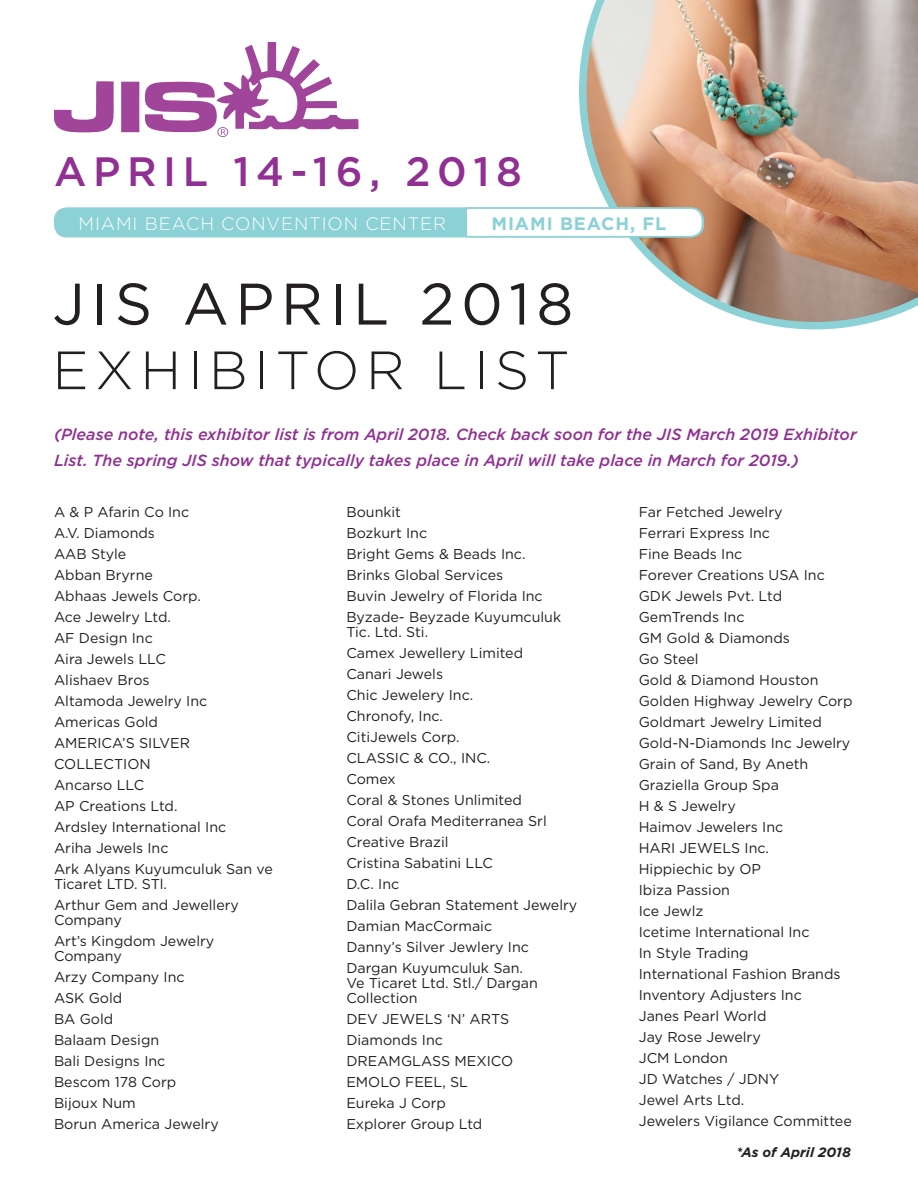
<style>
.page{position:relative;width:918px;height:1188px;background:#fff}
.page>*{position:absolute;margin:0;border:0;box-sizing:border-box;transform-origin:0 0}
.t1{font:58.5px "Gotham";letter-spacing:.11em;color:#231f20}
.t2{font:300 53.85px "Gotham";letter-spacing:.12em;color:#231f20}
.t3{font:500 40.95px "Gotham";letter-spacing:.16em;color:#903092}
.t4{font:300 18px "Gotham";letter-spacing:.05em;color:#fff}
.t5{font:700 18px "Gotham";letter-spacing:.05em;color:#8bd1d5}
.t6{font:italic 500 16.2px/25.5px "Gotham";color:#903092}
.t7{font:14.25px/15px "Gotham";color:#231f20}
.t8{font:italic 700 13.5px "Gotham";color:#231f20}
</style>
<div class="page">
<img style="left:579px;top:0;width:339px;height:329px">
<svg style="left:54px;top:81px;width:60px;height:51px"></svg>
<svg style="left:121px;top:42px;width:238px;height:95px"></svg>
<div style="left:55px;top:208px;width:648px;height:29px;background:#8bd1d5;border-radius:12px"></div>
<div style="left:54px;top:207px;width:650px;height:30px;border:2px solid #8bd1d5;border-radius:12px"></div>
<svg style="left:465px;top:207px;width:239px;height:31px;background:#eef7f7"></svg>
<p class="t3" style="left:54px;top:144px;width:470px">APRIL 14-16, 2018</p>
<p class="t4" style="left:79px;top:212px;width:369px">MIAMI BEACH CONVENTION CENTER</p>
<p class="t5" style="left:491px;top:211px;width:176px">MIAMI BEACH, FL</p>
<p class="t1" style="left:52px;top:266px;width:522px">JIS APRIL 2018</p>
<p class="t2" style="left:52px;top:336px;width:519px">EXHIBITOR LIST</p>
<p class="t6" style="left:54px;top:422px;width:804px">(Please note, this exhibitor list is from April 2018. Check back soon for the JIS March 2019 Exhibitor<br>List. The spring JIS show that typically takes place in April will take place in March for 2019.)</p>
<p class="t7" style="left:54px;top:504px;width:137px">A &amp; P Afarin Co Inc</p>
<p class="t7" style="left:54px;top:525px;width:103px">A.V. Diamonds</p>
<p class="t7" style="left:54px;top:546px;width:74px">AAB Style</p>
<p class="t7" style="left:54px;top:567px;width:100px">Abban Bryrne</p>
<p class="t7" style="left:54px;top:588px;width:148px">Abhaas Jewels Corp.</p>
<p class="t7" style="left:54px;top:609px;width:119px">Ace Jewelry Ltd.</p>
<p class="t7" style="left:54px;top:630px;width:100px">AF Design Inc</p>
<p class="t7" style="left:54px;top:651px;width:113px">Aira Jewels LLC</p>
<p class="t7" style="left:54px;top:672px;width:97px">Alishaev Bros</p>
<p class="t7" style="left:54px;top:693px;width:155px">Altamoda Jewelry Inc</p>
<p class="t7" style="left:54px;top:714px;width:106px">Americas Gold</p>
<p class="t7" style="left:54px;top:732px;width:138px;line-height:21px">AMERICA’S SILVER<br>COLLECTION</p>
<p class="t7" style="left:54px;top:777px;width:92px">Ancarso LLC</p>
<p class="t7" style="left:54px;top:798px;width:125px">AP Creations Ltd.</p>
<p class="t7" style="left:54px;top:819px;width:174px">Ardsley International Inc</p>
<p class="t7" style="left:54px;top:840px;width:116px">Ariha Jewels Inc</p>
<p class="t7" style="left:54px;top:861px;width:220px">Ark Alyans Kuyumculuk San ve<br>Ticaret LTD. STl.</p>
<p class="t7" style="left:54px;top:897px;width:187px">Arthur Gem and Jewellery<br>Company</p>
<p class="t7" style="left:54px;top:933px;width:162px">Art’s Kingdom Jewelry<br>Company</p>
<p class="t7" style="left:54px;top:969px;width:132px">Arzy Company Inc</p>
<p class="t7" style="left:54px;top:990px;width:70px">ASK Gold</p>
<p class="t7" style="left:54px;top:1011px;width:61px">BA Gold</p>
<p class="t7" style="left:54px;top:1032px;width:107px">Balaam Design</p>
<p class="t7" style="left:54px;top:1053px;width:113px">Bali Designs Inc</p>
<p class="t7" style="left:54px;top:1074px;width:124px">Bescom 178 Corp</p>
<p class="t7" style="left:54px;top:1095px;width:83px">Bijoux Num</p>
<p class="t7" style="left:54px;top:1116px;width:166px">Borun America Jewelry</p>
<p class="t7" style="left:346px;top:504px;width:56px">Bounkit</p>
<p class="t7" style="left:346px;top:525px;width:82px">Bozkurt Inc</p>
<p class="t7" style="left:346px;top:546px;width:181px">Bright Gems &amp; Beads Inc.</p>
<p class="t7" style="left:346px;top:567px;width:158px">Brinks Global Services</p>
<p class="t7" style="left:346px;top:588px;width:198px">Buvin Jewelry of Florida Inc</p>
<p class="t7" style="left:346px;top:609px;width:216px">Byzade- Beyzade Kuyumculuk<br>Tic. Ltd. Sti.</p>
<p class="t7" style="left:346px;top:645px;width:178px">Camex Jewellery Limited</p>
<p class="t7" style="left:346px;top:666px;width:98px">Canari Jewels</p>
<p class="t7" style="left:346px;top:687px;width:128px">Chic Jewelery Inc.</p>
<p class="t7" style="left:346px;top:708px;width:98px">Chronofy, Inc.</p>
<p class="t7" style="left:346px;top:729px;width:115px">CitiJewels Corp.</p>
<p class="t7" style="left:346px;top:750px;width:146px">CLASSIC &amp; CO., INC.</p>
<p class="t7" style="left:346px;top:771px;width:51px">Comex</p>
<p class="t7" style="left:346px;top:792px;width:177px">Coral &amp; Stones Unlimited</p>
<p class="t7" style="left:346px;top:813px;width:202px">Coral Orafa Mediterranea Srl</p>
<p class="t7" style="left:346px;top:834px;width:104px">Creative Brazil</p>
<p class="t7" style="left:346px;top:855px;width:148px">Cristina Sabatini LLC</p>
<p class="t7" style="left:346px;top:876px;width:54px">D.C. Inc</p>
<p class="t7" style="left:346px;top:897px;width:232px">Dalila Gebran Statement Jewelry</p>
<p class="t7" style="left:346px;top:918px;width:147px">Damian MacCormaic</p>
<p class="t7" style="left:346px;top:939px;width:184px">Danny’s Silver Jewlery Inc</p>
<p class="t7" style="left:346px;top:960px;width:193px">Dargan Kuyumculuk San.<br>Ve Ticaret Ltd. Stl./ Dargan<br>Collection</p>
<p class="t7" style="left:346px;top:1011px;width:164px">DEV JEWELS ‘N’ ARTS</p>
<p class="t7" style="left:346px;top:1032px;width:98px">Diamonds Inc</p>
<p class="t7" style="left:346px;top:1053px;width:168px">DREAMGLASS MEXICO</p>
<p class="t7" style="left:346px;top:1074px;width:123px">EMOLO FEEL, SL</p>
<p class="t7" style="left:346px;top:1095px;width:101px">Eureka J Corp</p>
<p class="t7" style="left:346px;top:1116px;width:137px">Explorer Group Ltd</p>
<p class="t7" style="left:639px;top:504px;width:145px">Far Fetched Jewelry</p>
<p class="t7" style="left:639px;top:525px;width:133px">Ferrari Express Inc</p>
<p class="t7" style="left:639px;top:546px;width:105px">Fine Beads Inc</p>
<p class="t7" style="left:639px;top:567px;width:188px">Forever Creations USA Inc</p>
<p class="t7" style="left:639px;top:588px;width:145px">GDK Jewels Pvt. Ltd</p>
<p class="t7" style="left:639px;top:609px;width:107px">GemTrends Inc</p>
<p class="t7" style="left:639px;top:630px;width:153px">GM Gold &amp; Diamonds</p>
<p class="t7" style="left:639px;top:651px;width:61px">Go Steel</p>
<p class="t7" style="left:639px;top:672px;width:181px">Gold &amp; Diamond Houston</p>
<p class="t7" style="left:639px;top:693px;width:215px">Golden Highway Jewelry Corp</p>
<p class="t7" style="left:639px;top:714px;width:185px">Goldmart Jewelry Limited</p>
<p class="t7" style="left:639px;top:735px;width:213px">Gold-N-Diamonds Inc Jewelry</p>
<p class="t7" style="left:639px;top:756px;width:171px">Grain of Sand, By Aneth</p>
<p class="t7" style="left:639px;top:777px;width:142px">Graziella Group Spa</p>
<p class="t7" style="left:639px;top:798px;width:98px">H &amp; S Jewelry</p>
<p class="t7" style="left:639px;top:819px;width:146px">Haimov Jewelers Inc</p>
<p class="t7" style="left:639px;top:840px;width:132px">HARI JEWELS Inc.</p>
<p class="t7" style="left:639px;top:861px;width:124px">Hippiechic by OP</p>
<p class="t7" style="left:639px;top:882px;width:93px">Ibiza Passion</p>
<p class="t7" style="left:639px;top:903px;width:66px">Ice Jewlz</p>
<p class="t7" style="left:639px;top:924px;width:172px">Icetime International Inc</p>
<p class="t7" style="left:639px;top:945px;width:111px">In Style Trading</p>
<p class="t7" style="left:639px;top:966px;width:203px">International Fashion Brands</p>
<p class="t7" style="left:639px;top:987px;width:165px">Inventory Adjusters Inc</p>
<p class="t7" style="left:639px;top:1008px;width:129px">Janes Pearl World</p>
<p class="t7" style="left:639px;top:1029px;width:123px">Jay Rose Jewelry</p>
<p class="t7" style="left:639px;top:1050px;width:91px">JCM London</p>
<p class="t7" style="left:639px;top:1071px;width:142px">JD Watches / JDNY</p>
<p class="t7" style="left:639px;top:1092px;width:107px">Jewel Arts Ltd.</p>
<p class="t7" style="left:639px;top:1113px;width:215px">Jewelers Vigilance Committee</p>
<p class="t8" style="left:737px;top:1143px;width:116px">*As of April 2018</p>
</div>
